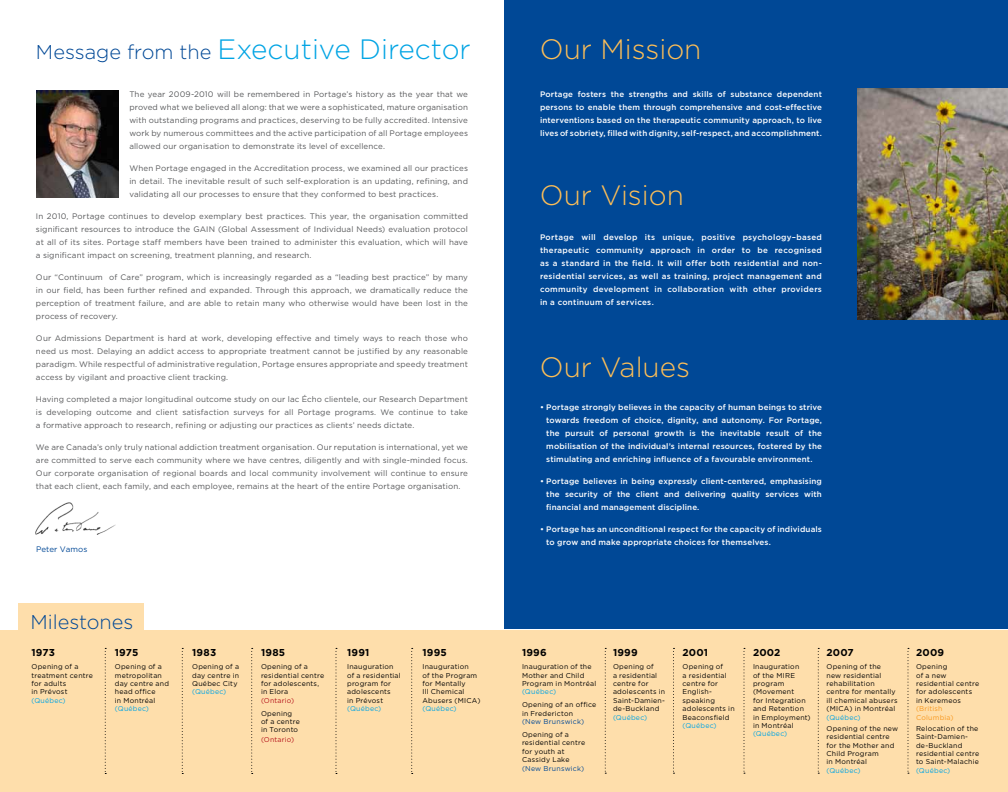
<style>
.page{position:relative;width:1008px;height:792px;background:#fff}
.page>*{position:absolute;margin:0;border:0;box-sizing:border-box;transform-origin:0 0}
.t1{font:300 28px "Gotham HTF";color:#00a4e4}
.t2{font:300 28px "Gotham HTF";color:#fdbe57}
.t3{font:300 20px "Gotham HTF";color:#004896}
.t4{font:700 10px "Gotham HTF";letter-spacing:.02em;color:#000}
.t5{font:8px/13px "Gotham HTF";letter-spacing:.015em;color:#58595b;text-align:justify}
.t6{font:500 8px/13px "Gotham HTF";letter-spacing:.02em;color:#fff;text-align:justify}
.t7{font:8px "Gotham HTF";letter-spacing:.01em;color:#004896}
.t8{font:7px/8.4px "Gotham HTF";letter-spacing:.03em;color:#000}
.t9{font:7px "Gotham HTF";letter-spacing:.035em;color:#00a4e4}
.t10{font:7px "Gotham HTF";letter-spacing:.03em;color:#004896}
.t11{font:7px "Gotham HTF";letter-spacing:.03em;color:#b5121b}
.t12{font:7px/8.4px "Gotham HTF";letter-spacing:.03em;color:#f8971d}
.s1{font-size:20px;color:#004896}
</style>
<div class="page">
<img style="left:36px;top:91px;width:83px;height:107px">
<div style="left:0;top:630px;width:1008px;height:162px;background:#fedeab"></div>
<img style="left:35px;top:503px;width:80px;height:32px">
<div style="left:18px;top:603px;width:126px;height:27px;background:#fedeab"></div>
<div style="left:504px;top:0;width:504px;height:629px;background:#004896"></div>
<img style="left:857px;top:88px;width:151px;height:232px">
<svg style="left:105px;top:648px;width:1px;height:126px"></svg>
<svg style="left:182px;top:648px;width:1px;height:126px"></svg>
<svg style="left:251px;top:648px;width:2px;height:126px"></svg>
<svg style="left:336px;top:648px;width:1px;height:126px"></svg>
<svg style="left:411px;top:648px;width:2px;height:126px"></svg>
<svg style="left:605px;top:648px;width:1px;height:126px"></svg>
<svg style="left:673px;top:648px;width:2px;height:126px"></svg>
<svg style="left:744px;top:648px;width:1px;height:126px"></svg>
<svg style="left:818px;top:648px;width:1px;height:126px"></svg>
<svg style="left:908px;top:648px;width:1px;height:126px"></svg>
<h1 class="t1" style="left:36px;top:34px;width:436px"><span class="s1">Message from the</span> Executive Director</h1>
<p class="t5" style="left:129px;top:87px;width:340px">The year 2009-2010 will be remembered in Portage’s history as the year that we proved what we believed all along: that we were a sophisticated, mature organisation with outstanding programs and practices, deserving to be fully accredited. Intensive work by numerous committees and the active participation of all Portage employees allowed our organisation to demonstrate its level of excellence.</p>
<p class="t5" style="left:129px;top:161px;width:340px">When Portage engaged in the Accreditation process, we examined all our practices in detail. The inevitable result of such self-exploration is an updating, refining, and validating all our processes to ensure that they conformed to best practices.</p>
<p class="t5" style="left:36px;top:209px;width:434px">In 2010, Portage continues to develop exemplary best practices. This year, the organisation committed significant resources to introduce the GAIN (Global Assessment of Individual Needs) evaluation protocol at all of its sites. Portage staff members have been trained to administer this evaluation, which will have a significant impact on screening, treatment planning, and research.</p>
<p class="t5" style="left:36px;top:270px;width:434px">Our “Continuum of Care” program, which is increasingly regarded as a “leading best practice” by many in our field, has been further refined and expanded. Through this approach, we dramatically reduce the perception of treatment failure, and are able to retain many who otherwise would have been lost in the process of recovery.</p>
<p class="t5" style="left:36px;top:331px;width:434px">Our Admissions Department is hard at work, developing effective and timely ways to reach those who need us most. Delaying an addict access to appropriate treatment cannot be justified by any reasonable paradigm. While respectful of administrative regulation, Portage ensures appropriate and speedy treatment access by vigilant and proactive client tracking.</p>
<p class="t5" style="left:36px;top:392px;width:434px">Having completed a major longitudinal outcome study on our lac Écho clientele, our Research Department is developing outcome and client satisfaction surveys for all Portage programs. We continue to take a formative approach to research, refining or adjusting our practices as clients’ needs dictate.</p>
<p class="t5" style="left:36px;top:440px;width:434px">We are Canada’s only truly national addiction treatment organisation. Our reputation is international, yet we are committed to serve each community where we have centres, diligently and with single-minded focus.<br>Our corporate organisation of regional boards and local community involvement will continue to ensure that each client, each family, and each employee, remains at the heart of the entire Portage organisation.</p>
<p class="t7" style="left:36px;top:544px;width:53px">Peter Vamos</p>
<h2 class="t3" style="left:30px;top:611px;width:105px">Milestones</h2>
<p class="t4" style="left:32px;top:647px;width:25px">1973</p>
<p class="t8" style="left:32px;top:662px;width:63px">Opening of a treatment centre for adults<br>in Prévost</p>
<p class="t9" style="left:32px;top:696px;width:36px">(Québec)</p>
<p class="t4" style="left:115px;top:647px;width:25px">1975</p>
<p class="t8" style="left:115px;top:662px;width:56px">Opening of a metropolitan day centre and head office<br>in Montréal</p>
<p class="t9" style="left:115px;top:705px;width:36px">(Québec)</p>
<p class="t4" style="left:192px;top:647px;width:26px">1983</p>
<p class="t8" style="left:192px;top:662px;width:49px;text-align:justify">Opening of a day centre in Québec City</p>
<p class="t9" style="left:192px;top:688px;width:36px">(Québec)</p>
<p class="t4" style="left:261px;top:647px;width:26px">1985</p>
<p class="t8" style="left:261px;top:662px;width:65px">Opening of a residential centre for adolescents, in Elora</p>
<p class="t11" style="left:261px;top:696px;width:35px">(Ontario)</p>
<p class="t8" style="left:261px;top:709px;width:40px">Opening of a centre in Toronto</p>
<p class="t11" style="left:261px;top:736px;width:35px">(Ontario)</p>
<p class="t4" style="left:347px;top:647px;width:24px">1991</p>
<p class="t8" style="left:347px;top:662px;width:55px">Inauguration of a residential program for adolescents<br>in Prévost</p>
<p class="t9" style="left:347px;top:705px;width:36px">(Québec)</p>
<p class="t4" style="left:422px;top:647px;width:26px">1995</p>
<p class="t8" style="left:422px;top:662px;width:59px">Inauguration<br>of the Program for Mentally<br>Ill Chemical<br>Abusers (MICA)</p>
<p class="t9" style="left:422px;top:705px;width:36px">(Québec)</p>
<h1 class="t2" style="left:540px;top:34px;width:163px">Our Mission</h1>
<p class="t6" style="left:540px;top:87px;width:283px">Portage fosters the strengths and skills of substance dependent persons to enable them through comprehensive and cost-effective interventions based on the therapeutic community approach, to live lives of sobriety, filled with dignity, self-respect, and accomplishment.</p>
<h1 class="t2" style="left:540px;top:180px;width:145px">Our Vision</h1>
<p class="t6" style="left:540px;top:231px;width:284px">Portage will develop its unique, positive psychology–based therapeutic community approach in order to be recognised as a standard in the field. It will offer both residential and non&shy;residential services, as well as training, project management and community development in collaboration with other providers in a continuum of services.</p>
<h1 class="t2" style="left:540px;top:352px;width:152px">Our Values</h1>
<p class="t6" style="left:546px;top:400px;width:277px;text-indent:-6px">• Portage strongly believes in the capacity of human beings to strive towards freedom of choice, dignity, and autonomy. For Portage, the pursuit of personal growth is the inevitable result of the mobilisation of the individual’s internal resources, fostered by the stimulating and enriching influence of a favourable environment.</p>
<p class="t6" style="left:546px;top:474px;width:277px;text-indent:-6px">• Portage believes in being expressly client-centered, emphasising the security of the client and delivering quality services with financial and management discipline.</p>
<p class="t6" style="left:546px;top:522px;width:277px;text-indent:-6px">• Portage has an unconditional respect for the capacity of individuals to grow and make appropriate choices for themselves.</p>
<p class="t4" style="left:522px;top:647px;width:26px">1996</p>
<p class="t8" style="left:522px;top:662px;width:76px">Inauguration of the<br>Mother and Child<br>Program in Montréal</p>
<p class="t9" style="left:522px;top:688px;width:36px">(Québec)</p>
<p class="t8" style="left:522px;top:700px;width:76px">Opening of an office in Fredericton</p>
<p class="t10" style="left:522px;top:718px;width:64px">(New Brunswick)</p>
<p class="t8" style="left:522px;top:730px;width:65px">Opening of a residential centre for youth at<br>Cassidy Lake</p>
<p class="t10" style="left:522px;top:764px;width:64px">(New Brunswick)</p>
<p class="t4" style="left:613px;top:647px;width:26px">1999</p>
<p class="t8" style="left:613px;top:662px;width:54px">Opening of<br>a residential centre for adolescents in<br>Saint-Damien&shy;de-Buckland</p>
<p class="t9" style="left:613px;top:713px;width:36px">(Québec)</p>
<p class="t4" style="left:682px;top:647px;width:27px">2001</p>
<p class="t8" style="left:682px;top:662px;width:54px">Opening of<br>a residential centre for<br>English&shy;speaking adolescents in<br>Beaconsfield</p>
<p class="t9" style="left:682px;top:722px;width:36px">(Québec)</p>
<p class="t4" style="left:753px;top:647px;width:29px">2002</p>
<p class="t8" style="left:753px;top:662px;width:59px">Inauguration<br>of the MIRE program (Movement<br>for Integration and Retention in Employment) in Montréal</p>
<p class="t9" style="left:753px;top:730px;width:36px">(Québec)</p>
<p class="t4" style="left:826px;top:647px;width:29px">2007</p>
<p class="t8" style="left:826px;top:662px;width:73px">Opening of the new residential rehabilitation centre for mentally ill chemical abusers (MICA) in Montréal</p>
<p class="t9" style="left:826px;top:713px;width:36px">(Québec)</p>
<p class="t8" style="left:826px;top:724px;width:73px">Opening of the new residential centre for the Mother and<br>Child Program<br>in Montréal</p>
<p class="t9" style="left:826px;top:766px;width:36px">(Québec)</p>
<p class="t4" style="left:916px;top:647px;width:30px">2009</p>
<p class="t8" style="left:916px;top:662px;width:65px">Opening<br>of a new residential centre for adolescents in Keremeos</p>
<p class="t12" style="left:916px;top:704px;width:39px">(British<br>Columbia)</p>
<p class="t8" style="left:916px;top:724px;width:65px">Relocation of the<br>Saint-Damien&shy;de-Buckland residential centre to Saint-Malachie</p>
<p class="t9" style="left:916px;top:766px;width:36px">(Québec)</p>
</div>
